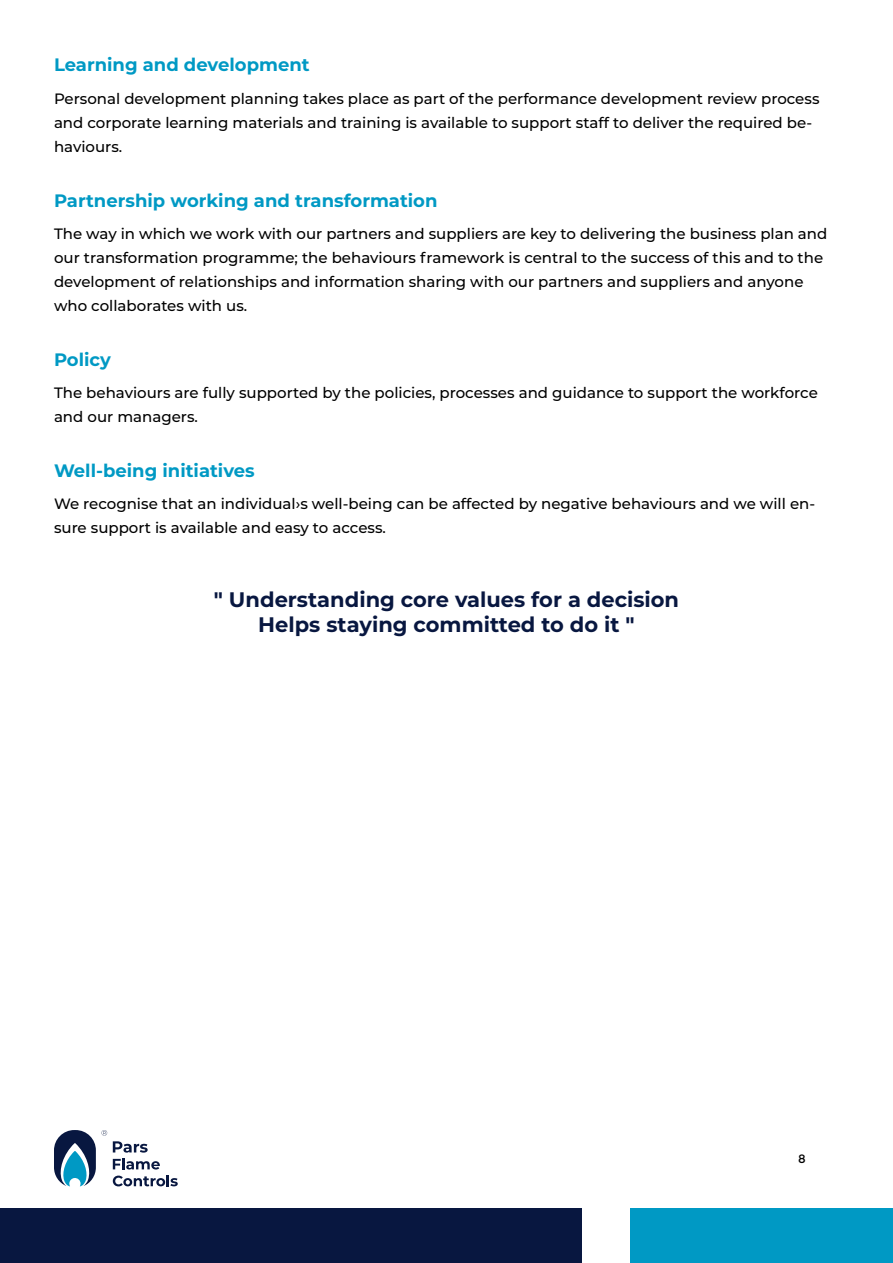
<style>
.page{position:relative;width:893px;height:1263px;background:#fff}
.page>*{position:absolute;margin:0;border:0;box-sizing:border-box;transform-origin:0 0}
.t1{font:700 21px/25.2px "Montserrat";color:#081740;text-align:center}
.t2{font:700 18px "Montserrat";color:#0099c4}
.t3{font:500 15px/24px "Montserrat";color:#000}
.t4{font:12px "Montserrat";color:#000}
</style>
<div class="page">
<div style="left:1px;top:1209px;width:581px;height:54px;background:#081740"></div>
<div style="left:631px;top:1209px;width:262px;height:54px;background:#0099c4"></div>
<svg style="left:54px;top:1130px;width:42px;height:56px"></svg>
<svg style="left:113px;top:1141px;width:35px;height:11px"></svg>
<svg style="left:113px;top:1158px;width:47px;height:11px"></svg>
<svg style="left:113px;top:1175px;width:65px;height:11px"></svg>
<svg style="left:102px;top:1130px;width:5px;height:6px"></svg>
<p class="t2" style="left:54px;top:52px;width:257px">Learning and development</p>
<p class="t3" style="left:54px;top:86px;width:767px">Personal development planning takes place as part of the performance development review process and corporate learning materials and training is available to support staff to deliver the required be&shy;haviours.</p>
<p class="t2" style="left:54px;top:187px;width:385px">Partnership working and transformation</p>
<p class="t3" style="left:54px;top:221px;width:775px">The way in which we work with our partners and suppliers are key to delivering the business plan and our transformation programme; the behaviours framework is central to the success of this and to the development of relationships and information sharing with our partners and suppliers and anyone who collaborates with us.</p>
<p class="t2" style="left:54px;top:346px;width:58px">Policy</p>
<p class="t3" style="left:54px;top:380px;width:765px">The behaviours are fully supported by the policies, processes and guidance to support the workforce and our managers.</p>
<p class="t2" style="left:54px;top:457px;width:202px">Well-being initiatives</p>
<p class="t3" style="left:54px;top:491px;width:763px">We recognise that an individual›s well-being can be affected by negative behaviours and we will en&shy;sure support is available and easy to access.</p>
<h1 class="t1" style="left:214px;top:585px;width:467px">" Understanding core values for a decision<br>Helps staying committed to do it "</h1>
<p class="t4" style="left:798px;top:1152px;width:9px">8</p>
</div>
